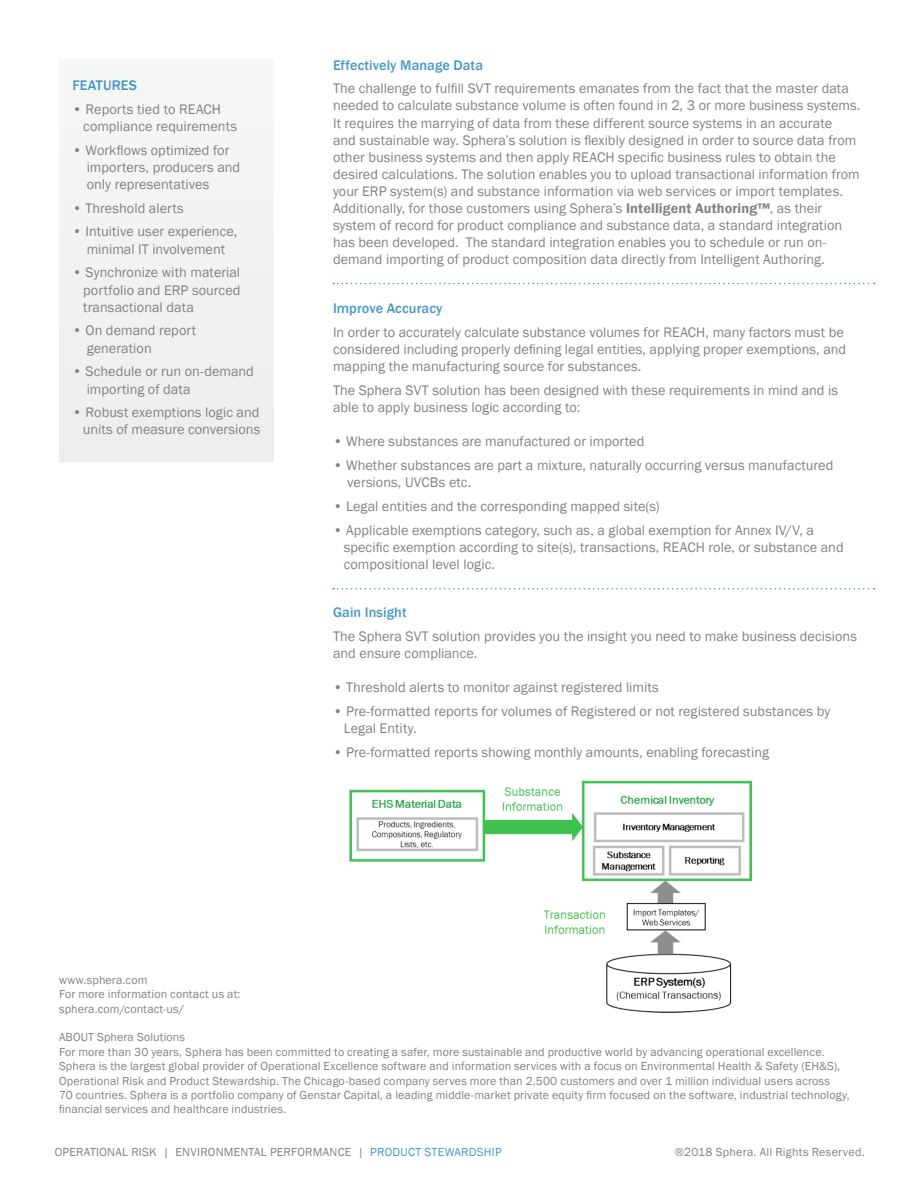
<style>
.page{position:relative;width:918px;height:1188px;background:#fff}
.page>*{position:absolute;margin:0;border:0;box-sizing:border-box;transform-origin:0 0}
.Body{font:14.25px/17.1px "Franklin Gothic";color:#808285}
.Body-2{font:500 14.25px "Franklin Gothic";letter-spacing:.005em;color:#4598c9}
.t1{font:12px/14.4px "Franklin Gothic";letter-spacing:.01em;color:#808285}
.s1{font-weight:600}
.s2{color:#4598c9}
</style>
<div class="page">
<img style="left:349px;top:780px;width:403px;height:233px">
<svg style="left:333px;top:283px;width:542px;height:1px"></svg>
<svg style="left:333px;top:588px;width:542px;height:2px"></svg>
<div style="left:59px;top:60px;width:215px;height:401px;background:#f1f2f2"></div>
<p class="Body-2" style="left:73px;top:76px;width:66px">FEATURES</p>
<p class="Body" style="left:83px;top:101px;width:155px;text-indent:-11px">• Reports tied to REACH compliance requirements</p>
<p class="Body" style="left:87px;top:142px;width:155px;text-indent:-14px">• Workflows optimized for importers, producers and only representatives</p>
<p class="Body" style="left:73px;top:200px;width:113px">• Threshold alerts</p>
<p class="Body" style="left:73px;top:223px;width:166px;text-align:center">• Intuitive user experience, minimal IT involvement</p>
<p class="Body" style="left:83px;top:264px;width:159px;text-align:justify;text-indent:-11px">• Synchronize with material portfolio and ERP sourced transactional data</p>
<p class="Body" style="left:87px;top:322px;width:111px;text-indent:-14px">• On demand report generation</p>
<p class="Body" style="left:87px;top:363px;width:169px;text-indent:-14px">• Schedule or run on-demand importing of data</p>
<p class="Body" style="left:73px;top:404px;width:189px;text-align:right">• Robust exemptions logic and units of measure conversions</p>
<p class="Body-2" style="left:333px;top:56px;width:152px">Effectively Manage Data</p>
<p class="Body" style="left:333px;top:80px;width:529px">The challenge to fulfill SVT requirements emanates from the fact that the master data needed to calculate substance volume is often found in 2, 3 or more business systems.<br>It requires the marrying of data from these different source systems in an accurate<br>and sustainable way. Sphera’s solution is flexibly designed in order to source data from other business systems and then apply REACH specific business rules to obtain the desired calculations. The solution enables you to upload transactional information from your ERP system(s) and substance information via web services or import templates.<br>Additionally, for those customers using Sphera’s <span class="s1">Intelligent Authoring™</span>, as their system of record for product compliance and substance data, a standard integration has been developed. The standard integration enables you to schedule or run on&shy;demand importing of product composition data directly from Intelligent Authoring.</p>
<p class="Body-2" style="left:333px;top:299px;width:111px">Improve Accuracy</p>
<p class="Body" style="left:333px;top:324px;width:515px">In order to accurately calculate substance volumes for REACH, many factors must be considered including properly defining legal entities, applying proper exemptions, and mapping the manufacturing source for substances.</p>
<p class="Body" style="left:333px;top:382px;width:507px">The Sphera SVT solution has been designed with these requirements in mind and is able to apply business logic according to:</p>
<p class="Body" style="left:333px;top:433px;width:313px">• Where substances are manufactured or imported</p>
<p class="Body" style="left:347px;top:457px;width:488px;text-indent:-14px">• Whether substances are part a mixture, naturally occurring versus manufactured versions, UVCBs etc.</p>
<p class="Body" style="left:333px;top:498px;width:328px">• Legal entities and the corresponding mapped site(s)</p>
<p class="Body" style="left:344px;top:522px;width:502px;text-indent:-11px">• Applicable exemptions category, such as, a global exemption for Annex IV/V, a specific exemption according to site(s), transactions, REACH role, or substance and compositional level logic.</p>
<p class="Body-2" style="left:333px;top:604px;width:75px">Gain Insight</p>
<p class="Body" style="left:333px;top:628px;width:526px">The Sphera SVT solution provides you the insight you need to make business decisions and ensure compliance.</p>
<p class="Body" style="left:333px;top:679px;width:327px">• Threshold alerts to monitor against registered limits</p>
<p class="Body" style="left:344px;top:703px;width:488px;text-indent:-11px">• Pre-formatted reports for volumes of Registered or not registered substances by<br>Legal Entity.</p>
<p class="Body" style="left:333px;top:744px;width:438px">• Pre-formatted reports showing monthly amounts, enabling forecasting</p>
<p class="t1" style="left:59px;top:973px;width:90px">www.sphera.com</p>
<p class="t1" style="left:59px;top:987px;width:183px">For more information contact us at: sphera.com/contact-us/</p>
<p class="t1" style="left:59px;top:1031px;width:792px">ABOUT Sphera Solutions<br>For more than 30 years, Sphera has been committed to creating a safer, more sustainable and productive world by advancing operational excellence.<br>Sphera is the largest global provider of Operational Excellence software and information services with a focus on Environmental Health &amp; Safety (EH&amp;S), Operational Risk and Product Stewardship. The Chicago-based company serves more than 2,500 customers and over 1 million individual users across<br>70 countries. Sphera is a portfolio company of Genstar Capital, a leading middle-market private equity firm focused on the software, industrial technology, financial services and healthcare industries.</p>
<p class="t1" style="left:55px;top:1145px;width:449px">OPERATIONAL RISK | ENVIRONMENTAL PERFORMANCE | <span class="s2">PRODUCT STEWARDSHIP</span></p>
<p class="t1" style="left:675px;top:1145px;width:191px">®2018 Sphera. All Rights Reserved.</p>
</div>
